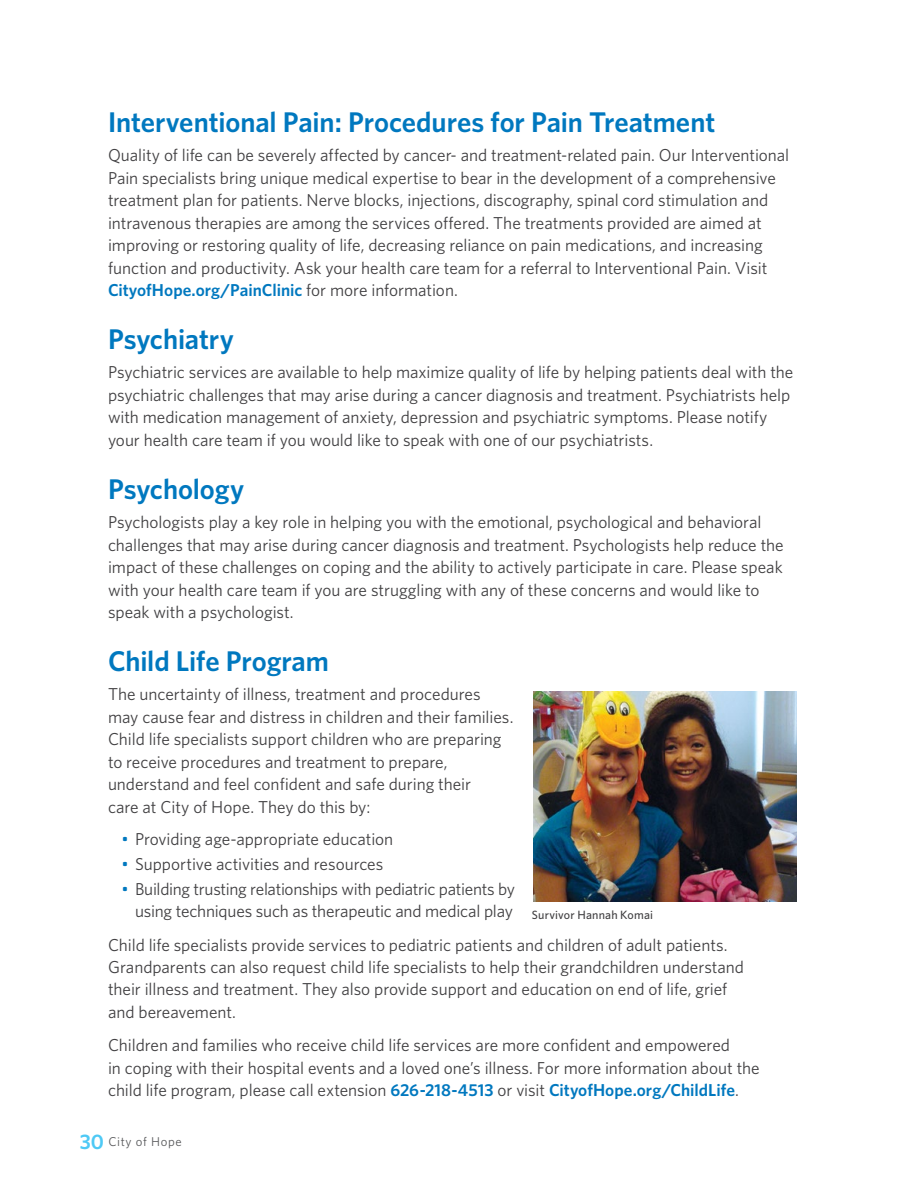
<style>
.page{position:relative;width:918px;height:1188px;background:#fff}
.page>*{position:absolute;margin:0;border:0;box-sizing:border-box;transform-origin:0 0}
.t1{font:600 28.5px "Whitney";letter-spacing:-.005em;color:#0078bf}
.t2{font:17.25px/22.5px "Whitney";letter-spacing:-.005em;color:#414042}
.t3{font:12.75px "Whitney";letter-spacing:.05em;color:#58595b}
.t4{font:500 12px "Whitney";letter-spacing:.015em;color:#414042}
.s1{font-weight:600;color:#0078bf}
.s2{color:#0078bf}
.s3{font-weight:600;font-size:21px;color:#4ec9f5}
</style>
<div class="page">
<img style="left:534px;top:691px;width:262px;height:210px">
<h1 class="t1" style="left:108px;top:105px;width:609px">Interventional Pain: Procedures for Pain Treatment</h1>
<p class="t2" style="left:108px;top:144px;width:683px">Quality of life can be severely affected by cancer- and treatment-related pain. Our Interventional Pain specialists bring unique medical expertise to bear in the development of a comprehensive treatment plan for patients. Nerve blocks, injections, discography, spinal cord stimulation and intravenous therapies are among the services offered. The treatments provided are aimed at improving or restoring quality of life, decreasing reliance on pain medications, and increasing function and productivity. Ask your health care team for a referral to Interventional Pain. Visit <span class="s1">CityofHope.org/PainClinic</span> for more information.</p>
<h1 class="t1" style="left:108px;top:322px;width:127px">Psychiatry</h1>
<p class="t2" style="left:108px;top:361px;width:687px">Psychiatric services are available to help maximize quality of life by helping patients deal with the psychiatric challenges that may arise during a cancer diagnosis and treatment. Psychiatrists help with medication management of anxiety, depression and psychiatric symptoms. Please notify your health care team if you would like to speak with one of our psychiatrists.</p>
<h1 class="t1" style="left:108px;top:472px;width:138px">Psychology</h1>
<p class="t2" style="left:108px;top:511px;width:677px">Psychologists play a key role in helping you with the emotional, psychological and behavioral challenges that may arise during cancer diagnosis and treatment. Psychologists help reduce the impact of these challenges on coping and the ability to actively participate in care. Please speak with your health care team if you are struggling with any of these concerns and would like to speak with a psychologist.</p>
<h1 class="t1" style="left:108px;top:644px;width:223px">Child Life Program</h1>
<p class="t2" style="left:108px;top:683px;width:407px">The uncertainty of illness, treatment and procedures may cause fear and distress in children and their families.<br>Child life specialists support children who are preparing to receive procedures and treatment to prepare, understand and feel confident and safe during their<br>care at City of Hope. They do this by:</p>
<p class="t2" style="left:122px;top:827px;width:273px"><span class="s2">•</span> Providing age-appropriate education</p>
<p class="t2" style="left:122px;top:852px;width:263px"><span class="s2">•</span> Supportive activities and resources</p>
<p class="t2" style="left:122px;top:877px;width:395px;text-align:right"><span class="s2">•</span> Building trusting relationships with pediatric patients by using techniques such as therapeutic and medical play</p>
<p class="t2" style="left:108px;top:933px;width:638px">Child life specialists provide services to pediatric patients and children of adult patients.<br>Grandparents can also request child life specialists to help their grandchildren understand their illness and treatment. They also provide support and education on end of life, grief and bereavement.</p>
<p class="t2" style="left:108px;top:1034px;width:653px">Children and families who receive child life services are more confident and empowered<br>in coping with their hospital events and a loved one’s illness. For more information about the child life program, please call extension <span class="s1">626-218-4513</span> or visit <span class="s1">CityofHope.org/ChildLife</span>.</p>
<p class="t4" style="left:532px;top:906px;width:123px">Survivor Hannah Komai</p>
<p class="t3" style="left:80px;top:1134px;width:104px"><span class="s3">30</span> City of Hope</p>
</div>
